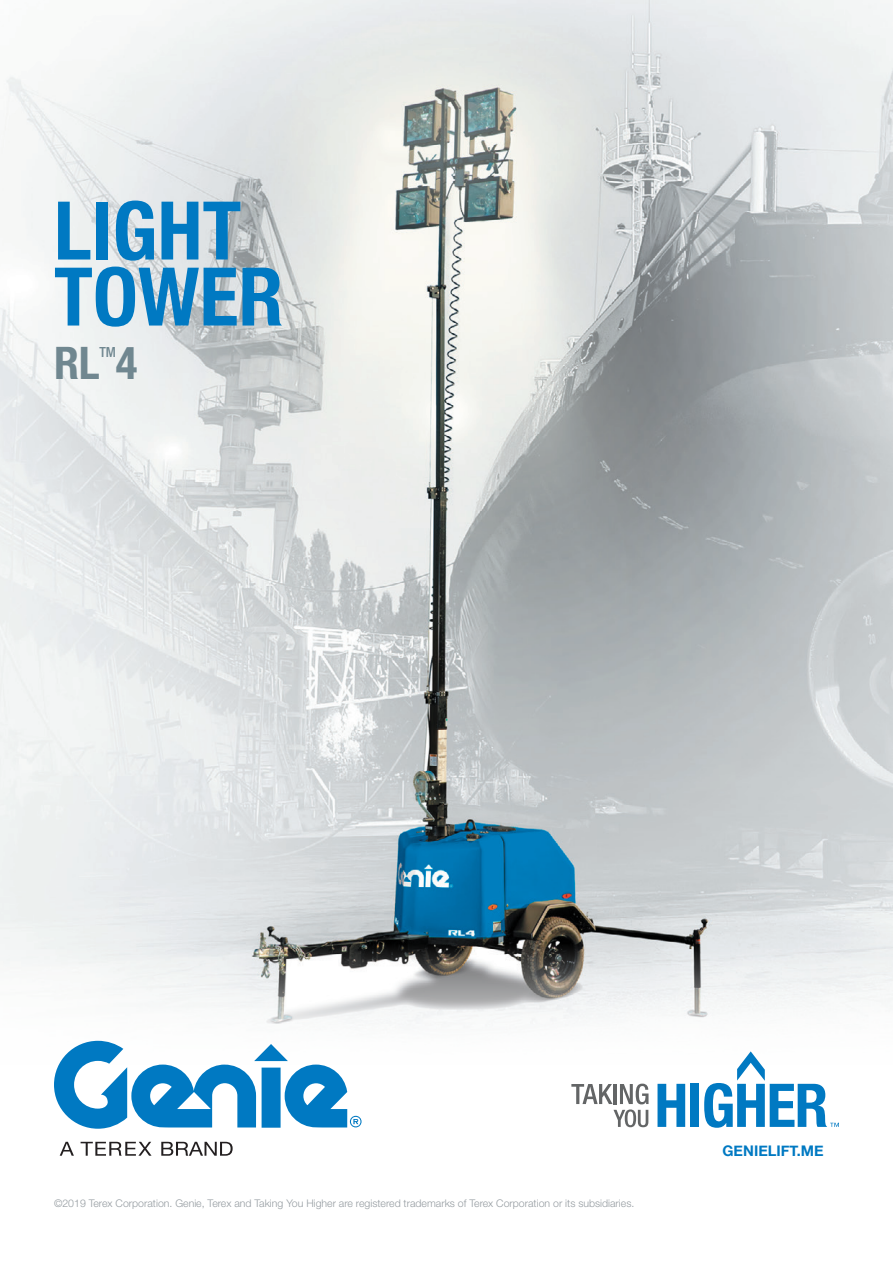
<style>
.page{position:relative;width:893px;height:1263px;background:#fff}
.page>*{position:absolute;margin:0;border:0;box-sizing:border-box;transform-origin:0 0}
.t1{font:700 condensed 81px/66px "Helvetica Neue LT Std";color:#0079c2}
.t2{font:700 condensed 45px "Helvetica Neue LT Std";color:#708790}
.t3{font:700 14.7px "Helvetica Neue";color:#0079c2}
.t4{font:500 condensed 13.95px "Helvetica Neue LT Std";color:#708790}
.t5{font:300 10.5px "Helvetica Neue LT Std";color:#959ca1}
</style>
<div class="page">
<img style="left:0;top:0;width:893px;height:1041px">
<svg style="left:657px;top:1084px;width:28px;height:43px"></svg>
<div style="left:691px;top:1084px;width:8px;height:43px;background:#0079c2"></div>
<svg style="left:571px;top:1083px;width:77px;height:44px"></svg>
<svg style="left:704px;top:1051px;width:135px;height:77px"></svg>
<svg style="left:54px;top:1041px;width:308px;height:88px"></svg>
<svg style="left:60px;top:1142px;width:14px;height:14px"></svg>
<svg style="left:81px;top:1142px;width:71px;height:14px"></svg>
<svg style="left:161px;top:1142px;width:72px;height:14px"></svg>
<h1 class="t1" style="left:54px;top:197px;width:231px">LIGHT<br>TOWER</h1>
<h2 class="t2" style="left:54px;top:335px;width:85px">RL 4</h2>
<h3 class="t4" style="left:99px;top:344px;width:18px">TM</h3>
<p class="t5" style="left:54px;top:1196px;width:582px">©2019 Terex Corporation. Genie, Terex and Taking You Higher are registered trademarks of Terex Corporation or its subsidiaries.</p>
<h3 class="t3" style="left:722px;top:1139px;width:103px">GENIELIFT.ME</h3>
</div>
